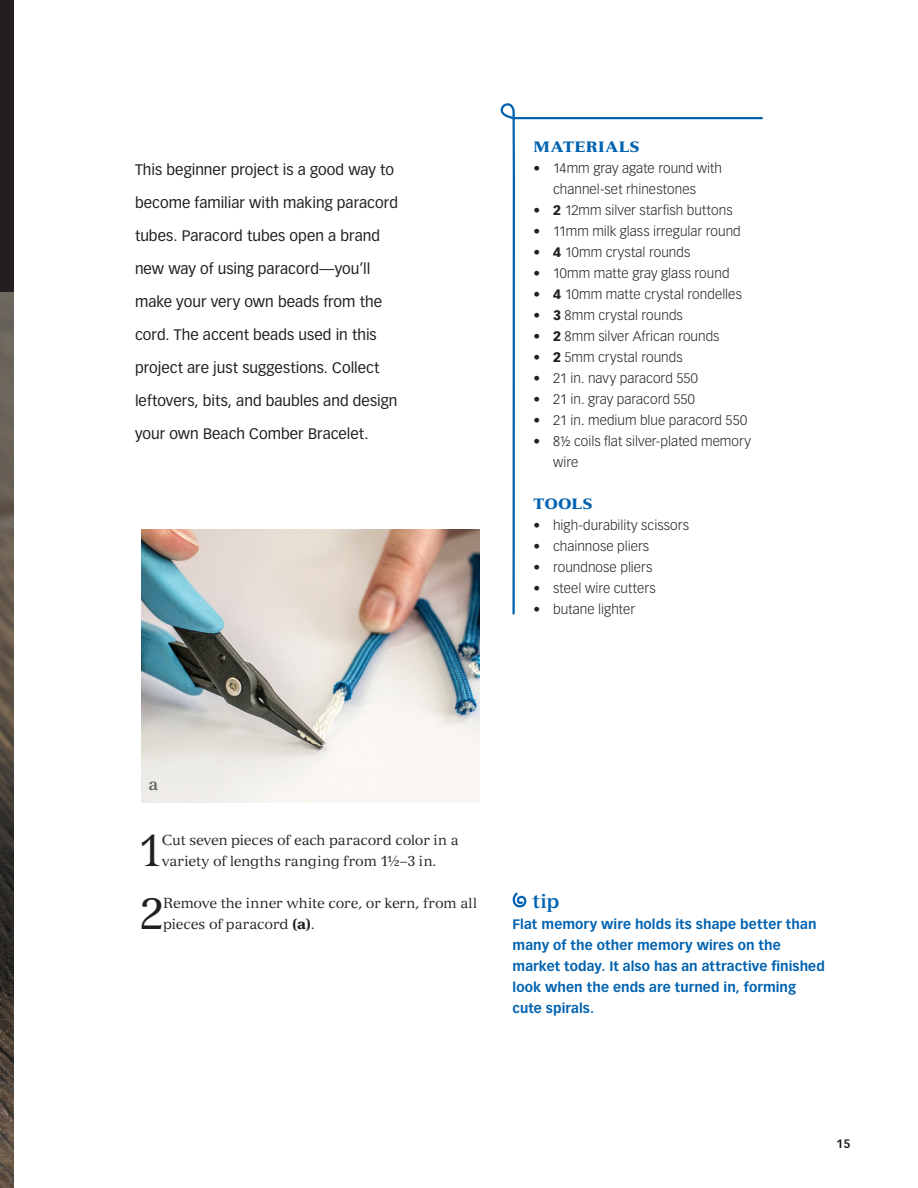
<style>
.page{position:relative;width:918px;height:1188px;background:#fff}
.page>*{position:absolute;margin:0;border:0;box-sizing:border-box;transform-origin:0 0}
.t1{font:43.8px "Versailles LT Std";color:#231f20}
.t2{font:700 19.5px "Versailles LT Std";color:#0162b0}
.t3{font:700 16.5px "Versailles LT Std";color:#636366}
.t4{font:15px "Vectora LT Std";letter-spacing:.005em;color:#231f20}
.t5{font:900 14.7px "Versailles LT Std";letter-spacing:.035em;color:#0162b0}
.t6{font:900 14.7px "Versailles LT Std";letter-spacing:.01em;color:#0162b0}
.t7{font:14.25px/21px "Versailles LT Std";letter-spacing:-.005em;color:#231f20}
.t8{font:300 13.5px/21px "Vectora LT Std";letter-spacing:.005em;color:#231f20;text-align:center}
.t9{font:700 13.5px/21px "Vectora LT Std";letter-spacing:.005em;color:#0162b0}
.t10{font:700 12px "Vectora LT Std";color:#231f20}
.s1{font-weight:900}
</style>
<div class="page">
<img style="left:0;top:292px;width:14px;height:896px">
<div style="left:0;top:0;width:14px;height:292px;background:#231f20"></div>
<img style="left:142px;top:530px;width:337px;height:272px">
<svg style="left:500px;top:103px;width:263px;height:512px"></svg>
<svg style="left:513px;top:892px;width:14px;height:16px"></svg>
<p class="t4" style="left:135px;top:161px;width:261px">This beginner project is a good way to</p>
<p class="t4" style="left:135px;top:194px;width:264px">become familiar with making paracord</p>
<p class="t4" style="left:135px;top:227px;width:247px">tubes. Paracord tubes open a brand</p>
<p class="t4" style="left:135px;top:260px;width:237px">new way of using paracord—you’ll</p>
<p class="t4" style="left:135px;top:293px;width:249px">make your very own beads from the</p>
<p class="t4" style="left:135px;top:326px;width:243px">cord. The accent beads used in this</p>
<p class="t4" style="left:135px;top:359px;width:246px">project are just suggestions. Collect</p>
<p class="t4" style="left:135px;top:392px;width:264px">leftovers, bits, and baubles and design</p>
<p class="t4" style="left:135px;top:425px;width:235px">your own Beach Comber Bracelet.</p>
<p class="t5" style="left:534px;top:137px;width:108px">MATERIALS</p>
<p class="t8" style="left:534px;top:157px;width:190px">• 14mm gray agate round with channel-set rhinestones</p>
<p class="t8" style="left:534px;top:199px;width:201px">• <span class="s1">2</span> 12mm silver starfish buttons</p>
<p class="t8" style="left:534px;top:220px;width:209px">• 11mm milk glass irregular round</p>
<p class="t8" style="left:534px;top:241px;width:158px">• <span class="s1">4</span> 10mm crystal rounds</p>
<p class="t8" style="left:534px;top:262px;width:197px">• 10mm matte gray glass round</p>
<p class="t8" style="left:534px;top:283px;width:210px">• <span class="s1">4</span> 10mm matte crystal rondelles</p>
<p class="t8" style="left:534px;top:304px;width:151px">• <span class="s1">3</span> 8mm crystal rounds</p>
<p class="t8" style="left:534px;top:325px;width:187px">• <span class="s1">2</span> 8mm silver African rounds</p>
<p class="t8" style="left:534px;top:346px;width:151px">• <span class="s1">2</span> 5mm crystal rounds</p>
<p class="t8" style="left:534px;top:367px;width:166px">• 21 in. navy paracord 550</p>
<p class="t8" style="left:534px;top:388px;width:163px">• 21 in. gray paracord 550</p>
<p class="t8" style="left:534px;top:409px;width:215px">• 21 in. medium blue paracord 550</p>
<p class="t8" style="left:553px;top:430px;width:199px;text-align:left;text-indent:-19px">• 8½ coils flat silver-plated memory wire</p>
<p class="t6" style="left:534px;top:494px;width:61px">TOOLS</p>
<p class="t8" style="left:534px;top:514px;width:157px">• high-durability scissors</p>
<p class="t8" style="left:534px;top:535px;width:117px">• chainnose pliers</p>
<p class="t8" style="left:534px;top:556px;width:120px">• roundnose pliers</p>
<p class="t8" style="left:534px;top:577px;width:123px">• steel wire cutters</p>
<p class="t8" style="left:534px;top:598px;width:103px">• butane lighter</p>
<p class="t3" style="left:148px;top:774px;width:11px">a</p>
<h1 class="t1" style="left:138px;top:824px;width:26px">1</h1>
<p class="t7" style="left:162px;top:829px;width:298px">Cut seven pieces of each paracord color in a variety of lengths ranging from 1½–3 in.</p>
<h1 class="t1" style="left:139px;top:887px;width:26px">2</h1>
<p class="t7" style="left:163px;top:892px;width:315px">Remove the inner white core, or kern, from all pieces of paracord <span class="s1">(a)</span>.</p>
<h2 class="t2" style="left:532px;top:889px;width:29px">tip</h2>
<p class="t9" style="left:513px;top:913px;width:314px">Flat memory wire holds its shape better than many of the other memory wires on the market today. It also has an attractive finished look when the ends are turned in, forming cute spirals.</p>
<p class="t10" style="left:836px;top:1136px;width:16px">15</p>
</div>
